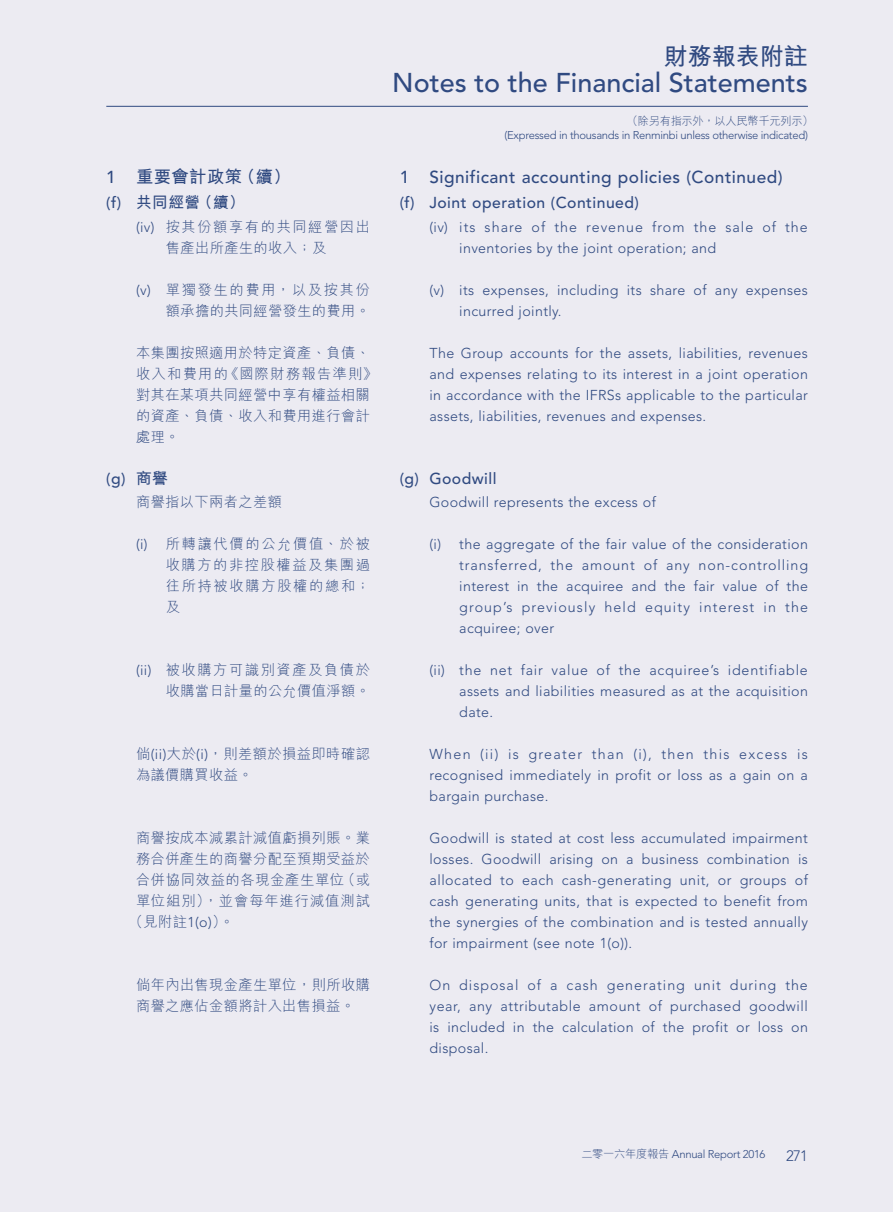
<style>
.page{position:relative;width:893px;height:1212px;background:#ecebf2}
.page>*{position:absolute;margin:0;border:0;box-sizing:border-box;transform-origin:0 0}
.t1{font:500 27px "Avenir LT Std";color:#304a81}
.t2{font:700 24px "M Hei HK";color:#304a81}
.t3{font:500 17.25px "Avenir LT Std";letter-spacing:.03em;color:#304a81}
.t4{font:700 17.25px "M Hei HK";letter-spacing:.03em;color:#304a81}
.t5{font:500 15.75px "Avenir LT Std";letter-spacing:.03em;color:#304a81}
.t6{font:700 15.75px "M Hei HK";color:#304a81}
.t7{font:300 15px "Avenir LT Std";color:#304a81}
.t8{font:300 14.25px/21px "Avenir LT Std";letter-spacing:.025em;color:#304a81;text-align:justify}
.t9{font:300 14.25px/21px "M Hei HK";letter-spacing:.03em;color:#304a81}
.t10{font:300 14.25px/21px "M Hei HK";letter-spacing:.065em;color:#304a81;text-align:right}
.t11{font:300 14.25px/21px "M Hei HK";letter-spacing:.11em;color:#304a81}
.t12{font:300 11.25px "Avenir LT Std";letter-spacing:-.025em;color:#304a81}
.t13{font:300 11.25px "M Hei HK";letter-spacing:-.025em;color:#304a81}
.s1{font-family:"Avenir LT Std";font-weight:500}
.s2{font-family:"Avenir LT Std"}
.s3{font-family:"M Hei HK";font-weight:700}
.s4{font-family:"M Hei HK"}
</style>
<div class="page">
<hr style="left:106px;top:106px;width:702px;height:1px;background:#304a81">
<p class="t4" style="left:106px;top:164px;width:186px"><span class="s1">1</span> 重要會計政策（續）</p>
<p class="t6" style="left:106px;top:191px;width:140px"><span class="s1">(f)</span> 共同經營（續）</p>
<p class="t11" style="left:166px;top:215px;width:206px;text-indent:-30px"><span class="s2">(iv)</span> 按其份額享有的共同經營因出售產出所產生的收入；及</p>
<p class="t9" style="left:136px;top:278px;width:235px;text-align:right"><span class="s2">(v)</span> 單獨發生的費用，以及按其份額承擔的共同經營發生的費用。</p>
<p class="t9" style="left:136px;top:341px;width:242px">本集團按照適用於特定資產、負債、收入和費用的《國際財務報告準則》對其在某項共同經營中享有權益相關的資產、負債、收入和費用進行會計處理。</p>
<p class="t5" style="left:106px;top:469px;width:63px">(g) <span class="s3">商譽</span></p>
<p class="t9" style="left:136px;top:490px;width:147px">商譽指以下兩者之差額</p>
<p class="t9" style="left:166px;top:532px;width:206px;text-align:justify;text-indent:-30px"><span class="s2">(i)</span> 所轉讓代價的公允價值、於被收購方的非控股權益及集團過往所持被收購方股權的總和；及</p>
<p class="t10" style="left:136px;top:658px;width:235px"><span class="s2">(ii)</span> 被收購方可識別資產及負債於收購當日計量的公允價值淨額。</p>
<p class="t9" style="left:136px;top:742px;width:235px">倘<span class="s2">(ii)</span>大於<span class="s2">(i)</span>，則差額於損益即時確認為議價購買收益。</p>
<p class="t9" style="left:136px;top:826px;width:235px">商譽按成本減累計減值虧損列賬。業</p>
<p class="t9" style="left:136px;top:847px;width:235px">務合併產生的商譽分配至預期受益於</p>
<p class="t9" style="left:136px;top:868px;width:235px">合併協同效益的各現金產生單位（或</p>
<p class="t10" style="left:136px;top:889px;width:235px">單位組別），並會每年進行減值測試</p>
<p class="t9" style="left:129px;top:910px;width:106px">（見附註<span class="s2">1(o)</span>）。</p>
<p class="t9" style="left:136px;top:973px;width:235px">倘年內出售現金產生單位，則所收購商譽之應佔金額將計入出售損益。</p>
<h2 class="t2" style="left:664px;top:39px;width:145px">財務報表附註</h2>
<h1 class="t1" style="left:392px;top:67px;width:417px">Notes to the Financial Statements</h1>
<p class="t13" style="left:627px;top:113px;width:188px">（除另有指示外，以人民幣千元列示）</p>
<p class="t12" style="left:505px;top:129px;width:305px">(Expressed in thousands in Renminbi unless otherwise indicated)</p>
<p class="t3" style="left:400px;top:167px;width:384px">1 Significant accounting policies (Continued)</p>
<p class="t5" style="left:400px;top:194px;width:241px">(f) Joint operation (Continued)</p>
<p class="t8" style="left:459px;top:216px;width:350px;text-indent:-30px">(iv) its share of the revenue from the sale of the inventories by the joint operation; and</p>
<p class="t8" style="left:459px;top:279px;width:350px;text-indent:-30px">(v) its expenses, including its share of any expenses incurred jointly.</p>
<p class="t8" style="left:429px;top:342px;width:380px">The Group accounts for the assets, liabilities, revenues and expenses relating to its interest in a joint operation in accordance with the IFRSs applicable to the particular assets, liabilities, revenues and expenses.</p>
<p class="t5" style="left:400px;top:469px;width:98px">(g) Goodwill</p>
<p class="t8" style="left:429px;top:491px;width:228px">Goodwill represents the excess of</p>
<p class="t8" style="left:459px;top:533px;width:350px;text-indent:-30px">(i) the aggregate of the fair value of the consideration transferred, the amount of any non-controlling interest in the acquiree and the fair value of the group’s previously held equity interest in the acquiree; over</p>
<p class="t8" style="left:459px;top:659px;width:350px;text-indent:-30px">(ii) the net fair value of the acquiree’s identifiable assets and liabilities measured as at the acquisition date.</p>
<p class="t8" style="left:429px;top:743px;width:380px">When (ii) is greater than (i), then this excess is recognised immediately in profit or loss as a gain on a bargain purchase.</p>
<p class="t8" style="left:429px;top:827px;width:380px">Goodwill is stated at cost less accumulated impairment losses. Goodwill arising on a business combination is allocated to each cash-generating unit, or groups of cash generating units, that is expected to benefit from the synergies of the combination and is tested annually for impairment (see note 1(o)).</p>
<p class="t8" style="left:429px;top:974px;width:380px">On disposal of a cash generating unit during the year, any attributable amount of purchased goodwill is included in the calculation of the profit or loss on disposal.</p>
<p class="t12" style="left:581px;top:1148px;width:186px"><span class="s4">二零一六年度報告</span> Annual Report 2016</p>
<p class="t7" style="left:786px;top:1147px;width:23px">271</p>
</div>
